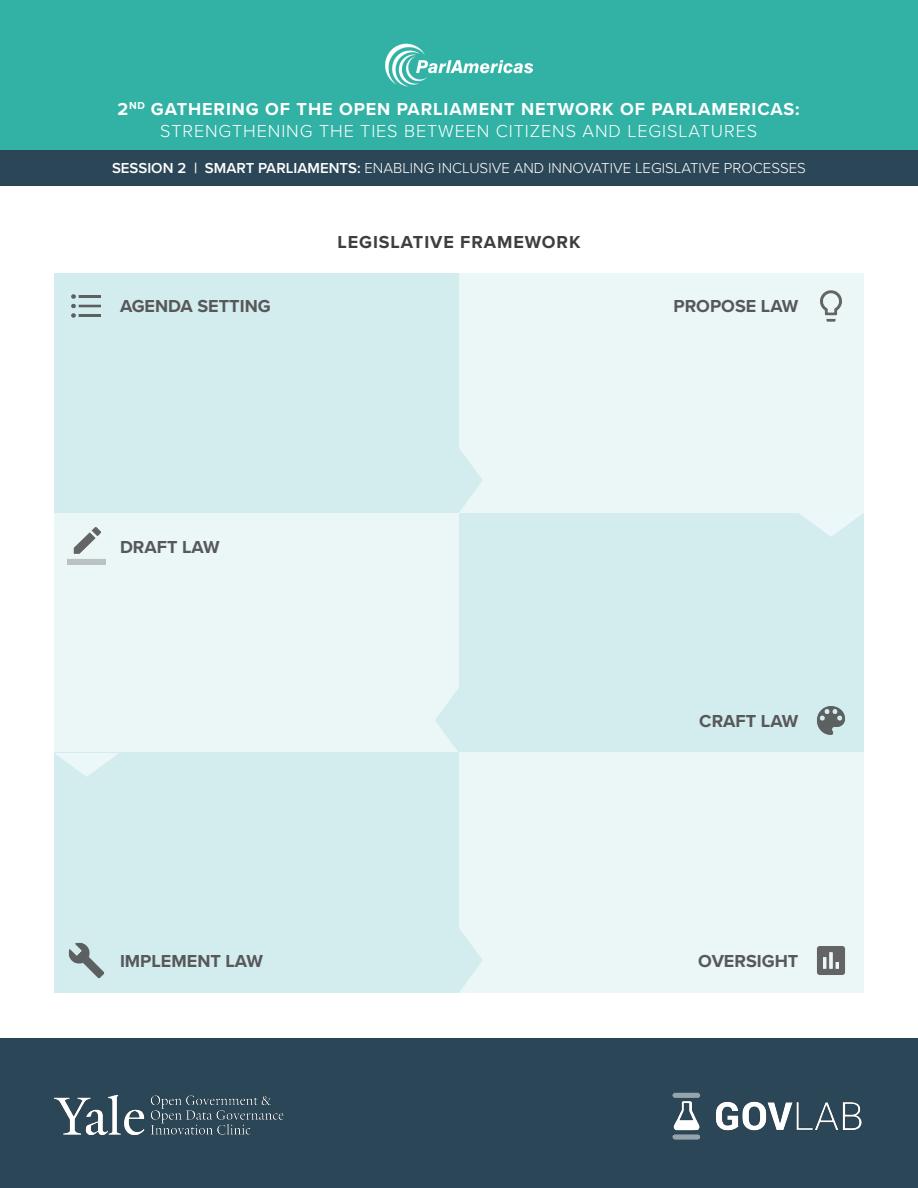
<style>
.page{position:relative;width:918px;height:1188px;background:#fff}
.page>*{position:absolute;margin:0;border:0;box-sizing:border-box;transform-origin:0 0}
.t1{font:700 18px "Proxima Nova";color:#57585a}
.t2{font:700 18px "Proxima Nova";letter-spacing:.05em;color:#fff}
.t3{font:300 18px "Proxima Nova";letter-spacing:.05em;color:#fff}
.t4{font:700 18px "Proxima Nova";letter-spacing:.05em;color:#3e3e3f}
.t5{font:300 15px "Proxima Nova";color:#fff}
.s1{font-weight:600}
</style>
<div class="page">
<div style="left:0;top:0;width:918px;height:150px;background:#31b2a5"></div>
<div style="left:0;top:1039px;width:918px;height:149px;background:#2b4757"></div>
<img style="left:386px;top:44px;width:146px;height:42px">
<div style="left:0;top:150px;width:918px;height:36px;background:#2b4757"></div>
<img style="left:54px;top:1095px;width:230px;height:39px">
<img style="left:672px;top:1092px;width:190px;height:48px">
<div style="left:54px;top:273px;width:405px;height:240px;background:#d3eced"></div>
<div style="left:459px;top:273px;width:405px;height:240px;background:#ebf6f6"></div>
<div style="left:54px;top:513px;width:405px;height:240px;background:#ebf6f6"></div>
<div style="left:459px;top:513px;width:405px;height:240px;background:#d3eced"></div>
<div style="left:54px;top:753px;width:405px;height:240px;background:#d3eced"></div>
<div style="left:459px;top:753px;width:405px;height:240px;background:#ebf6f6"></div>
<svg style="left:459px;top:449px;width:24px;height:63px"></svg>
<svg style="left:799px;top:513px;width:64px;height:24px"></svg>
<svg style="left:435px;top:688px;width:24px;height:65px"></svg>
<svg style="left:55px;top:753px;width:64px;height:24px"></svg>
<svg style="left:459px;top:929px;width:24px;height:63px"></svg>
<img style="left:71px;top:294px;width:30px;height:24px">
<img style="left:820px;top:290px;width:22px;height:32px">
<img style="left:817px;top:706px;width:28px;height:29px">
<img style="left:68px;top:527px;width:37px;height:38px">
<img style="left:68px;top:942px;width:37px;height:37px">
<img style="left:817px;top:946px;width:28px;height:29px">
<p class="t2" style="left:118px;top:99px;width:684px">2<sup>ND</sup> GATHERING OF THE OPEN PARLIAMENT NETWORK OF PARLAMERICAS:</p>
<p class="t3" style="left:160px;top:120px;width:599px">STRENGTHENING THE TIES BETWEEN CITIZENS AND LEGISLATURES</p>
<p class="t5" style="left:112px;top:159px;width:695px"><span class="s1">SESSION 2 | SMART PARLIAMENTS:</span> ENABLING INCLUSIVE AND INNOVATIVE LEGISLATIVE PROCESSES</p>
<p class="t4" style="left:338px;top:231px;width:245px">LEGISLATIVE FRAMEWORK</p>
<p class="t1" style="left:120px;top:296px;width:152px">AGENDA SETTING</p>
<p class="t1" style="left:673px;top:296px;width:126px">PROPOSE LAW</p>
<p class="t1" style="left:120px;top:536px;width:101px">DRAFT LAW</p>
<p class="t1" style="left:699px;top:710px;width:101px">CRAFT LAW</p>
<p class="t1" style="left:120px;top:950px;width:145px">IMPLEMENT LAW</p>
<p class="t1" style="left:698px;top:950px;width:102px">OVERSIGHT</p>
</div>
